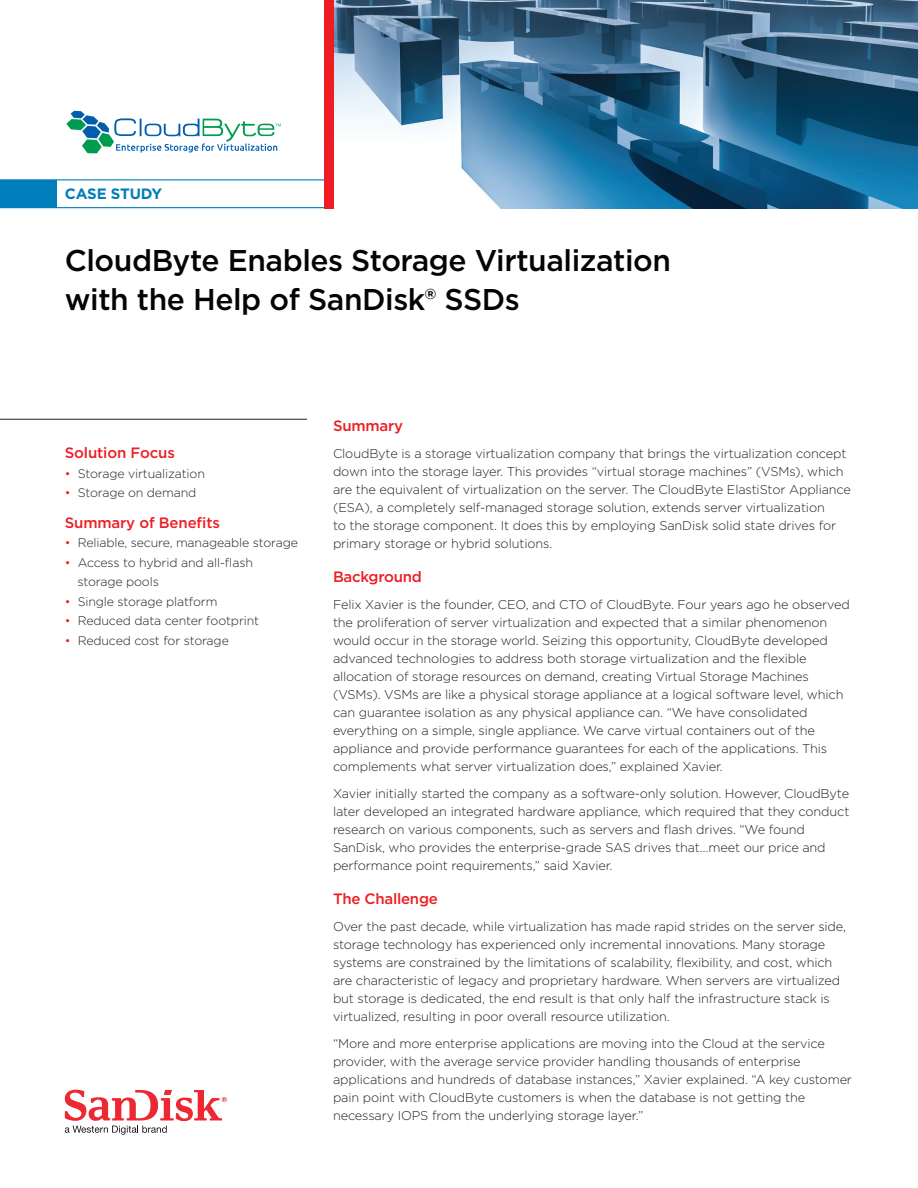
<style>
.page{position:relative;width:918px;height:1188px;background:#fff}
.page>*{position:absolute;margin:0;border:0;box-sizing:border-box;transform-origin:0 0}
.Front_Title_Name{font:500 30px/39px "Gotham";letter-spacing:-.015em;color:#040503}
.Front_Sidebar_headli{font:500 15px "Gotham";letter-spacing:-.01em;color:#ee1d23}
.Body-Subhead{font:500 15px "Gotham";letter-spacing:-.015em;color:#ee1d23}
.t1{font:700 15px "Gotham";letter-spacing:-.01em;color:#007dbb}
.Body-text_run{font:300 12.75px/18px "Gotham";letter-spacing:-.01em;color:#231f20}
.t2{font:300 12.3px "Gotham";letter-spacing:-.01em;color:#231f20}
.t3{font:300 12.3px "Gotham";color:#ee1d23}
</style>
<div class="page">
<svg style="left:0;top:179px;width:324px;height:29px"></svg>
<div style="left:0;top:180px;width:57px;height:27px;background:#007dbb"></div>
<img style="left:334px;top:0;width:584px;height:208px">
<div style="left:324px;top:0;width:10px;height:208px;background:#ee1d23"></div>
<svg style="left:65px;top:1090px;width:162px;height:45px"></svg>
<hr style="left:0;top:419px;width:307px;height:1px;background:#231f20">
<svg style="left:66px;top:111px;width:215px;height:42px"></svg>
<p class="t1" style="left:65px;top:184px;width:99px">CASE STUDY</p>
<p class="Front_Title_Name" style="left:65px;top:241px;width:608px">CloudByte Enables Storage Virtualization with the Help of SanDisk® SSDs</p>
<p class="Front_Sidebar_headli" style="left:65px;top:443px;width:112px">Solution Focus</p>
<p class="t2" style="left:78px;top:465px;width:129px">Storage virtualization</p>
<p class="t3" style="left:65px;top:465px;width:7px">•</p>
<p class="t2" style="left:78px;top:485px;width:120px">Storage on demand</p>
<p class="t3" style="left:65px;top:485px;width:7px">•</p>
<p class="Front_Sidebar_headli" style="left:65px;top:513px;width:157px">Summary of Benefits</p>
<p class="t2" style="left:78px;top:535px;width:222px">Reliable, secure, manageable storage</p>
<p class="t3" style="left:65px;top:535px;width:7px">•</p>
<p class="t3" style="left:65px;top:555px;width:7px">•</p>
<p class="t2" style="left:78px;top:555px;width:177px">Access to hybrid and all-flash</p>
<p class="t3" style="left:65px;top:594px;width:7px">•</p>
<p class="t2" style="left:78px;top:574px;width:83px">storage pools</p>
<p class="t2" style="left:78px;top:594px;width:141px">Single storage platform</p>
<p class="t3" style="left:65px;top:613px;width:7px">•</p>
<p class="t2" style="left:78px;top:613px;width:183px">Reduced data center footprint</p>
<p class="t3" style="left:65px;top:633px;width:7px">•</p>
<p class="t2" style="left:78px;top:633px;width:153px">Reduced cost for storage</p>
<p class="Body-Subhead" style="left:333px;top:416px;width:71px">Summary</p>
<p class="Body-text_run" style="left:333px;top:444px;width:520px">CloudByte is a storage virtualization company that brings the virtualization concept down into the storage layer. This provides “virtual storage machines” (VSMs ,) which are the equivalent of virtualization on the server. The CloudByte ElastiStor Appliance (ESA a,) completely self-managed storage solution, extends server virtualization<br>to the storage component It. does this by employing SanDisk solid state drives for primary storage or hybrid solutions.</p>
<p class="Body-Subhead" style="left:333px;top:567px;width:91px">Background</p>
<p class="Body-text_run" style="left:333px;top:595px;width:518px">Felix Xavier is the founder, CEO, and CTO of CloudByte. Four years ago he observed the proliferation of server virtualization and expected that a similar phenomenon would occur in the storage world. Seizing this opportunity, CloudByte developed advanced technologies to address both storage virtualization and the flexible allocation of storage resources on demand, creating Virtual Storage Machines (VSMs .) VSMs are like a physical storage appliance at a logical software level, which can guarantee isolation as any physical appliance can “. We have consolidated everything on a simple, single appliance. We carve virtual containers out of the appliance and provide performance guarantees for each of the applications. This complements what server virtualization does ” , explained Xavier.</p>
<p class="Body-text_run" style="left:333px;top:784px;width:518px">Xavier initially started the company as a software-only solution. However, CloudByte later developed an integrated hardware appliance, which required that they conduct research on various components, such as servers and flash drives “. We found SanDisk, who provides the enterprise-grade SAS drives that…meet our price and performance point requirements ” , said Xavier.</p>
<p class="Body-Subhead" style="left:333px;top:889px;width:106px">The Challenge</p>
<p class="Body-text_run" style="left:333px;top:918px;width:515px">Over the past decade, while virtualization has made rapid strides on the server side, storage technology has experienced only incremental innovations. Many storage systems are constrained by the limitations of scalability, flexibility, and cost, which are characteristic of legacy and proprietary hardware. When servers are virtualized but storage is dedicated, the end result is that only half the infrastructure stack is virtualized, resulting in poor overall resource utilization.</p>
<p class="Body-text_run" style="left:333px;top:1035px;width:521px">“More and more enterprise applications are moving into the Cloud at the service provider, with the average service provider handling thousands of enterprise applications and hundreds of database instances ” , Xavier explained A“. key customer pain point with CloudByte customers is when the database is not getting the necessary IOPS from the underlying storage layer“.</p>
</div>
